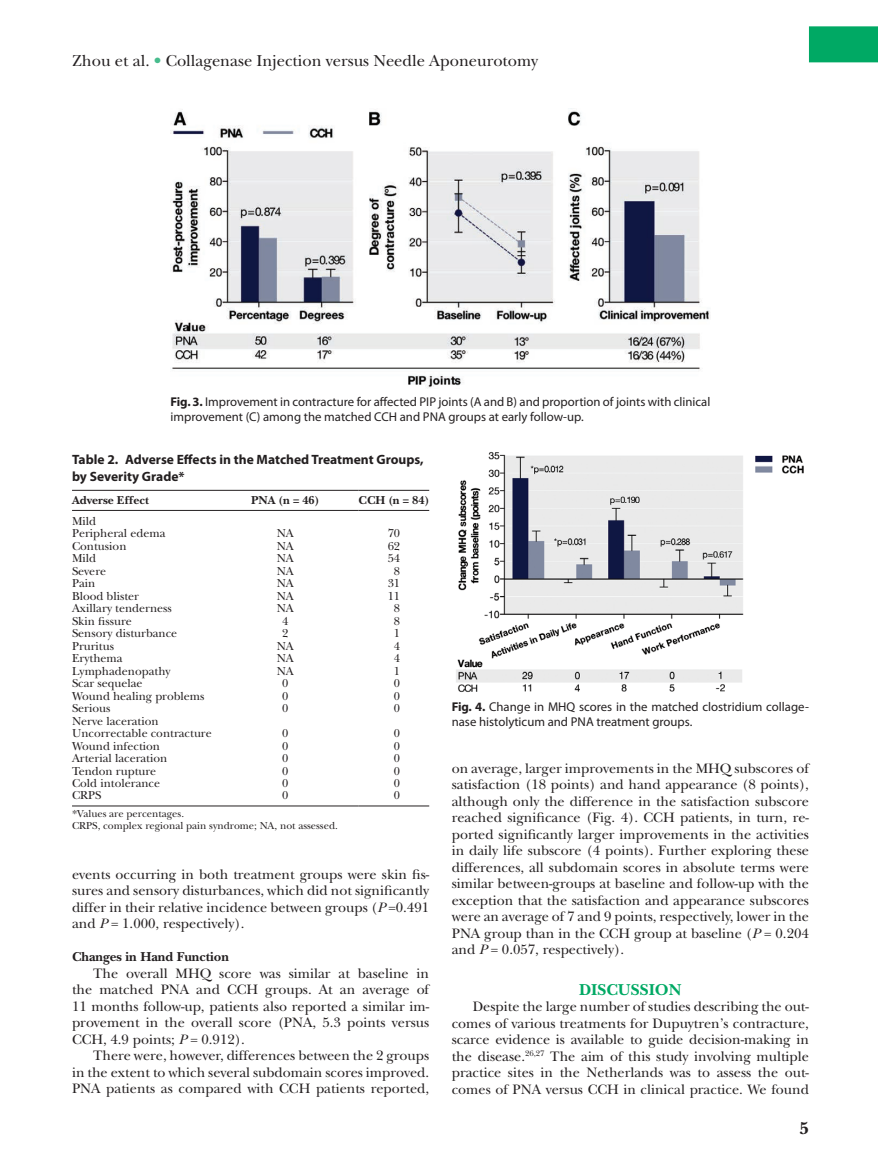
<style>
.page{position:relative;width:878px;height:1175px;background:#fff}
.page>*{position:absolute;margin:0;border:0;box-sizing:border-box;transform-origin:0 0}
.t1{font:700 18px "New Baskerville";color:#231f20}
.t2{font:16.5px "New Baskerville";color:#231f20}
.t3{font:700 16.5px "New Baskerville";color:#00a964}
.t4{font:14.25px/16.5px "New Baskerville";color:#231f20;text-align:justify}
.t5{font:700 13.5px/16.5px "Myriad Pro";color:#231f20}
.t6{font:700 13.5px "New Baskerville";color:#231f20}
.t7{font:12.75px/15px "Myriad Pro";color:#231f20}
.t8{font:12px/12.5px "New Baskerville";color:#231f20}
.t9{font:700 12px "New Baskerville";color:#231f20}
.t10{font:10.5px/12.8px "New Baskerville";color:#231f20}
.s1{color:#47bc8d}
.s2{font-weight:700}
.s3{font-style:italic}
</style>
<div class="page">
<div style="left:808px;top:26px;width:70px;height:36px;background:#00a964"></div>
<img style="left:170px;top:108px;width:540px;height:280px">
<hr style="left:72px;top:490px;width:179px;height:1px;background:#231f20">
<hr style="left:251px;top:490px;width:107px;height:1px;background:#231f20">
<hr style="left:358px;top:490px;width:71px;height:1px;background:#231f20">
<hr style="left:72px;top:510px;width:179px;height:1px;background:#231f20">
<hr style="left:251px;top:510px;width:107px;height:1px;background:#231f20">
<hr style="left:358px;top:510px;width:71px;height:1px;background:#231f20">
<hr style="left:72px;top:805px;width:179px;height:1px;background:#231f20">
<hr style="left:251px;top:805px;width:107px;height:1px;background:#231f20">
<hr style="left:358px;top:805px;width:71px;height:1px;background:#231f20">
<img style="left:456px;top:452px;width:348px;height:241px">
<p class="t2" style="left:72px;top:51px;width:467px">Zhou et al. <span class="s1">•</span> Collagenase Injection versus Needle Aponeurotomy</p>
<p class="t7" style="left:170px;top:394px;width:541px"><span class="s2">Fig. 3.</span> I mprovement in contracture for affected PIP joints (A and B) and proportion of joints with clinical improvement (C) among the matched CCH and PNA groups at early follow-up.</p>
<p class="t5" style="left:72px;top:451px;width:353px">Table 2. Adverse Effects in the Matched Treatment Groups, by Severity Grade*</p>
<p class="t9" style="left:72px;top:493px;width:78px">Adverse Effect</p>
<p class="t9" style="left:251px;top:493px;width:70px">PNA (n = 46)</p>
<p class="t9" style="left:358px;top:493px;width:72px">CCH (n = 84)</p>
<p class="t8" style="left:72px;top:515px;width:95px">Mild<br>Peripheral edema</p>
<p class="t8" style="left:277px;top:527px;width:19px">NA</p>
<p class="t8" style="left:387px;top:527px;width:14px">70</p>
<p class="t8" style="left:72px;top:540px;width:56px">Contusion</p>
<p class="t8" style="left:277px;top:540px;width:19px">NA</p>
<p class="t8" style="left:387px;top:540px;width:14px">62</p>
<p class="t8" style="left:72px;top:552px;width:26px">Mild</p>
<p class="t8" style="left:277px;top:552px;width:19px">NA</p>
<p class="t8" style="left:387px;top:552px;width:14px">54</p>
<p class="t8" style="left:72px;top:564px;width:36px">Severe</p>
<p class="t8" style="left:277px;top:564px;width:19px">NA</p>
<p class="t8" style="left:394px;top:564px;width:8px">8</p>
<p class="t8" style="left:72px;top:577px;width:25px">Pain</p>
<p class="t8" style="left:277px;top:577px;width:19px">NA</p>
<p class="t8" style="left:387px;top:577px;width:14px">31</p>
<p class="t8" style="left:72px;top:589px;width:68px">Blood blister</p>
<p class="t8" style="left:277px;top:589px;width:19px">NA</p>
<p class="t8" style="left:387px;top:589px;width:14px">11</p>
<p class="t8" style="left:72px;top:602px;width:101px">Axillary tenderness</p>
<p class="t8" style="left:277px;top:602px;width:19px">NA</p>
<p class="t8" style="left:394px;top:602px;width:8px">8</p>
<p class="t8" style="left:72px;top:614px;width:61px">Skin fissure</p>
<p class="t8" style="left:282px;top:614px;width:8px">4</p>
<p class="t8" style="left:394px;top:614px;width:8px">8</p>
<p class="t8" style="left:72px;top:627px;width:107px">Sensory disturbance</p>
<p class="t8" style="left:282px;top:627px;width:8px">2</p>
<p class="t8" style="left:394px;top:627px;width:8px">1</p>
<p class="t8" style="left:72px;top:639px;width:43px">Pruritus</p>
<p class="t8" style="left:277px;top:639px;width:19px">NA</p>
<p class="t8" style="left:394px;top:639px;width:8px">4</p>
<p class="t8" style="left:72px;top:652px;width:52px">Erythema</p>
<p class="t8" style="left:277px;top:652px;width:19px">NA</p>
<p class="t8" style="left:394px;top:652px;width:8px">4</p>
<p class="t8" style="left:72px;top:664px;width:100px">Lymphadenopathy</p>
<p class="t8" style="left:277px;top:664px;width:19px">NA</p>
<p class="t8" style="left:394px;top:664px;width:8px">1</p>
<p class="t8" style="left:72px;top:677px;width:72px">Scar sequelae</p>
<p class="t8" style="left:282px;top:677px;width:8px">0</p>
<p class="t8" style="left:394px;top:677px;width:8px">0</p>
<p class="t8" style="left:72px;top:689px;width:134px">Wound healing problems</p>
<p class="t8" style="left:282px;top:689px;width:8px">0</p>
<p class="t8" style="left:394px;top:689px;width:8px">0</p>
<p class="t8" style="left:72px;top:702px;width:40px">Serious</p>
<p class="t8" style="left:282px;top:702px;width:8px">0</p>
<p class="t8" style="left:394px;top:702px;width:8px">0</p>
<p class="t8" style="left:72px;top:714px;width:141px">Nerve laceration<br>Uncorrectable contracture</p>
<p class="t7" style="left:452px;top:699px;width:358px"><span class="s2">Fig. 4.</span> Change in MHQ scores in the matched clostridium collage&shy;nase histolyticum and PNA treatment groups.</p>
<p class="t8" style="left:282px;top:727px;width:8px">0</p>
<p class="t8" style="left:394px;top:727px;width:8px">0</p>
<p class="t8" style="left:72px;top:739px;width:90px">Wound infection</p>
<p class="t8" style="left:282px;top:739px;width:8px">0</p>
<p class="t8" style="left:394px;top:739px;width:8px">0</p>
<p class="t8" style="left:72px;top:752px;width:97px">Arterial laceration</p>
<p class="t8" style="left:282px;top:752px;width:8px">0</p>
<p class="t8" style="left:394px;top:752px;width:8px">0</p>
<p class="t8" style="left:72px;top:764px;width:86px">Tendon rupture</p>
<p class="t8" style="left:282px;top:764px;width:8px">0</p>
<p class="t8" style="left:394px;top:764px;width:8px">0</p>
<p class="t8" style="left:72px;top:777px;width:90px">Cold intolerance</p>
<p class="t8" style="left:282px;top:777px;width:8px">0</p>
<p class="t8" style="left:394px;top:777px;width:8px">0</p>
<p class="t8" style="left:72px;top:789px;width:31px">CRPS</p>
<p class="t8" style="left:282px;top:789px;width:8px">0</p>
<p class="t8" style="left:394px;top:789px;width:8px">0</p>
<p class="t10" style="left:72px;top:807px;width:267px">*Values are percentages.<br>CRPS, complex regional pain syndrome; NA, not assessed.</p>
<p class="t4" style="left:72px;top:866px;width:359px">events occurring in both treatment groups were skin fis&shy;sures and sensory disturbances, which did not significantly differ in their relative incidence between groups (<span class="s3">P</span> =0.491 and <span class="s3">P</span> = 1.000, respectively).</p>
<p class="t6" style="left:72px;top:949px;width:158px">Changes in Hand Function</p>
<p class="t4" style="left:72px;top:965px;width:359px;text-indent:21px">The overall MHQ score was similar at baseline in the matched PNA and CCH groups. At an average of 11 months follow-up, patients also reported a similar im&shy;provement in the overall score (PNA, 5.3 points versus CCH, 4.9 points; <span class="s3">P</span> = 0.912).</p>
<p class="t4" style="left:72px;top:1047px;width:359px;text-indent:21px">There were, however, differences between the 2 groups in the extent to which several subdomain scores improved.<br>PNA patients as compared with CCH patients reported,</p>
<p class="t4" style="left:452px;top:760px;width:359px">on average, larger improvements in the MHQ subscores of satisfaction (18 points) and hand appearance (8 points), although only the difference in the satisfaction subscore reached significance (Fig. 4). CCH patients, in turn, re&shy;ported significantly larger improvements in the activities in daily life subscore (4 points). Further exploring these differences, all subdomain scores in absolute terms were similar between-groups at baseline and follow-up with the exception that the satisfaction and appearance subscores were an average of 7 and 9 points, respectively, lower in the PNA group than in the CCH group at baseline (<span class="s3">P</span> = 0.204 and <span class="s3">P</span> = 0.057, respectively).</p>
<p class="t3" style="left:579px;top:979px;width:104px">DISCUSSION</p>
<p class="t4" style="left:451px;top:998px;width:359px;text-indent:21px">Despite the large number of studies describing the out&shy;comes of various treatments for Dupuytren’s contracture, scarce evidence is available to guide decision-making in the disease.<sup>26,27</sup> The aim of this study involving multiple practice sites in the Netherlands was to assess the out&shy;comes of PNA versus CCH in clinical practice. We found</p>
<p class="t1" style="left:799px;top:1118px;width:11px">5</p>
</div>
